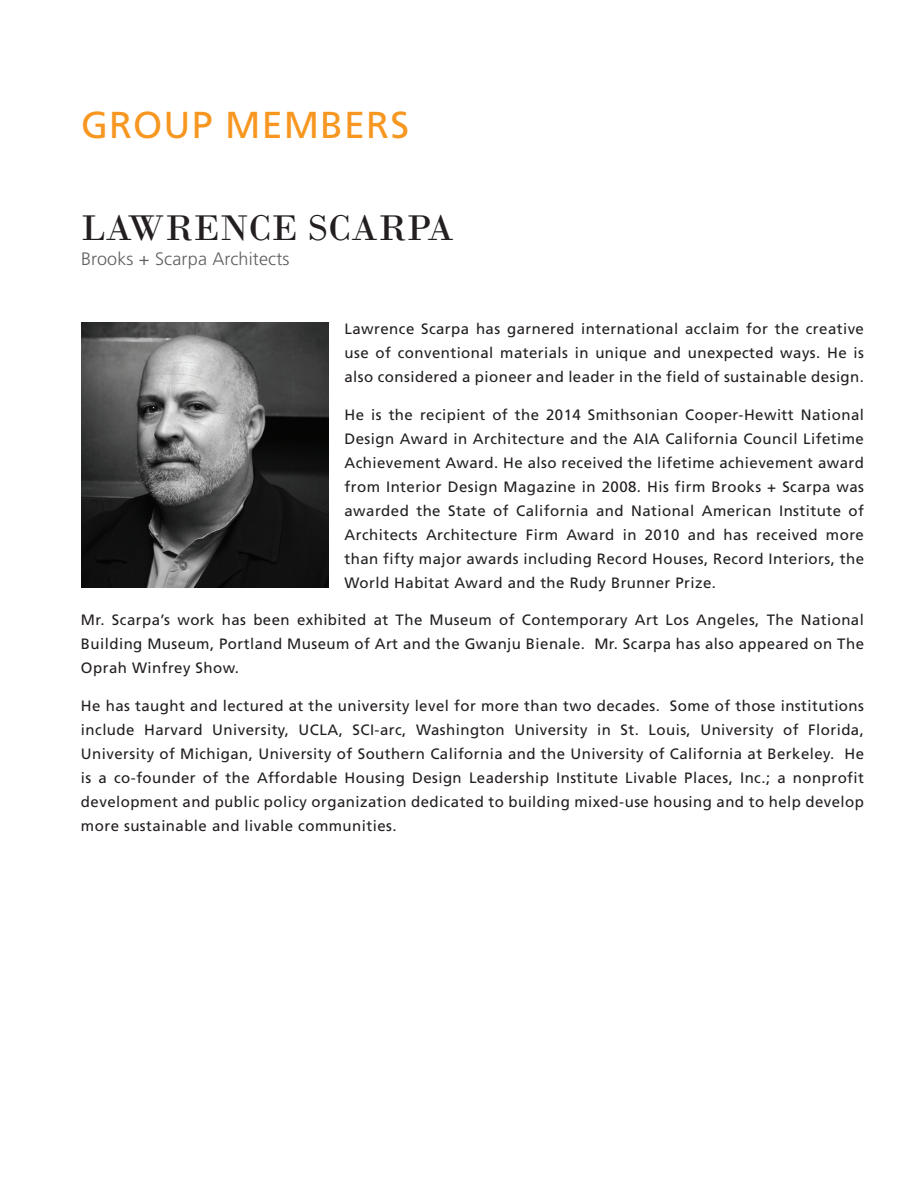
<style>
.page{position:relative;width:918px;height:1188px;background:#fff}
.page>*{position:absolute;margin:0;border:0;box-sizing:border-box;transform-origin:0 0}
.t1{font:37.5px "Bodoni";letter-spacing:.01em;color:#231f20}
.t2{font:37.5px "Frutiger LT Std";letter-spacing:.03em;color:#f79721}
.t3{font:300 18px "Frutiger LT Std";letter-spacing:.01em;color:#5f5f62}
.t4{font:15px/24px "Frutiger LT Std";letter-spacing:.03em;color:#231f20;text-align:justify}
</style>
<div class="page">
<img style="left:81px;top:323px;width:248px;height:265px">
<h1 class="t2" style="left:81px;top:103px;width:330px">GROUP MEMBERS</h1>
<h1 class="t1" style="left:81px;top:205px;width:374px">LAWRENCE SCARPA</h1>
<p class="t3" style="left:81px;top:249px;width:210px">Brooks + Scarpa Architects</p>
<p class="t4" style="left:345px;top:317px;width:521px">Lawrence Scarpa has garnered international acclaim for the creative use of conventional materials in unique and unexpected ways. He is also considered a pioneer and leader in the field of sustainable design.</p>
<p class="t4" style="left:345px;top:403px;width:521px">He is the recipient of the 2014 Smithsonian Cooper-Hewitt National Design Award in Architecture and the AIA California Council Lifetime Achievement Award. He also received the lifetime achievement award from Interior Design Magazine in 2008. His firm Brooks + Scarpa was awarded the State of California and National American Institute of Architects Architecture Firm Award in 2010 and has received more than fifty major awards including Record Houses, Record Interiors, the World Habitat Award and the Rudy Brunner Prize.</p>
<p class="t4" style="left:81px;top:608px;width:785px">Mr. Scarpa’s work has been exhibited at The Museum of Contemporary Art Los Angeles, The National Building Museum, Portland Museum of Art and the Gwanju Bienale. Mr. Scarpa has also appeared on The Oprah Winfrey Show.</p>
<p class="t4" style="left:81px;top:694px;width:785px">He has taught and lectured at the university level for more than two decades. Some of those institutions include Harvard University, UCLA, SCI-arc, Washington University in St. Louis, University of Florida, University of Michigan, University of Southern California and the University of California at Berkeley. He is a co-founder of the Affordable Housing Design Leadership Institute Livable Places, Inc.; a nonprofit development and public policy organization dedicated to building mixed-use housing and to help develop more sustainable and livable communities.</p>
</div>
